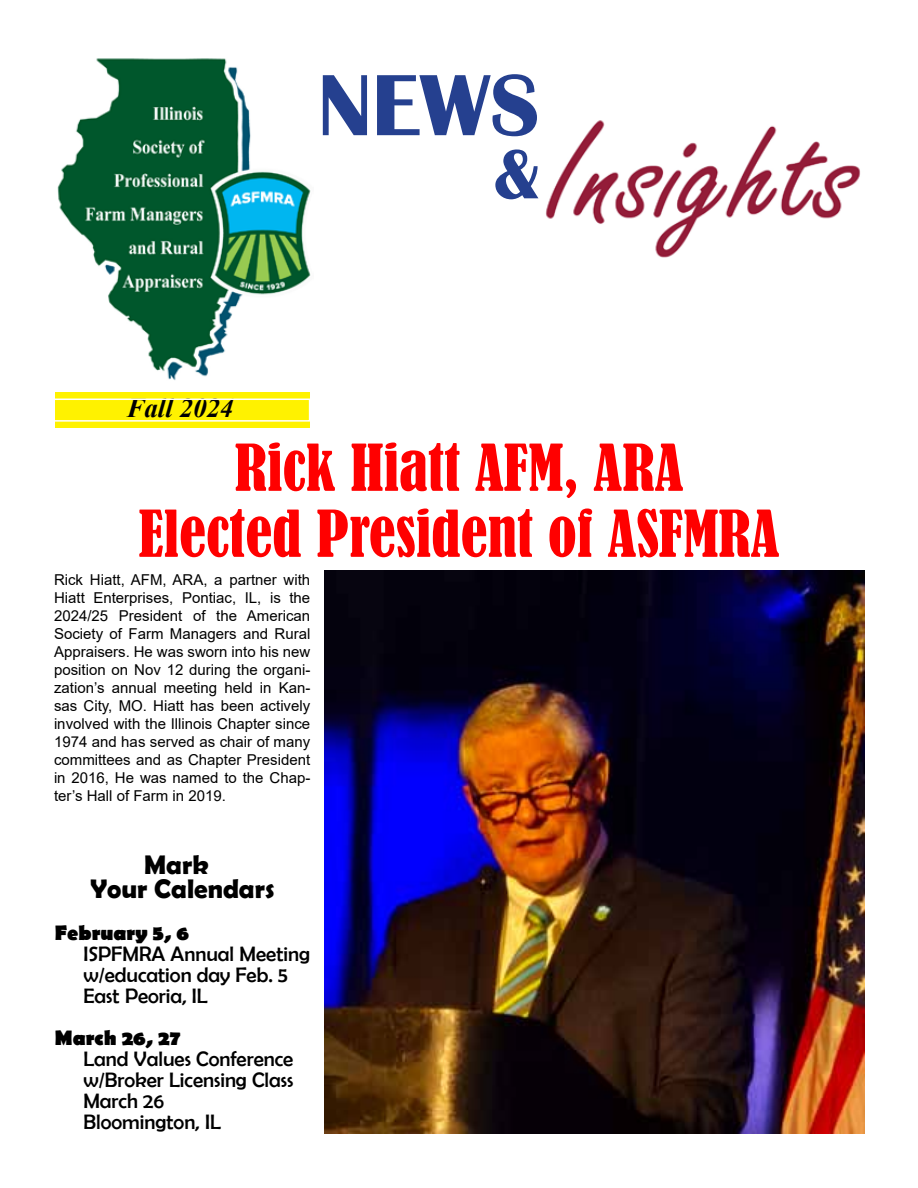
<style>
.page{position:relative;width:918px;height:1188px;background:#fff}
.page>*{position:absolute;margin:0;border:0;box-sizing:border-box;transform-origin:0 0}
.t1{font:700 90px "Britannic";color:#25408f}
.t2{font:700 72px "Britannic";color:#25408f}
.t3{font:condensed 60px/66px "Bernard";color:#f00;text-align:center}
.t4{font:700 27px/24px "Berlin Sans FB Demi";color:#000;text-align:center}
.t5{font:italic 700 27px "Times New Roman";color:#000}
.t6{font:21px/21px "Berlin Sans FB";color:#000}
.t7{font:700 21px "Berlin Sans FB";color:#000}
.t8{font:15px/18px "Arial";color:#000;text-align:justify}
</style>
<div class="page">
<img style="left:57px;top:58px;width:254px;height:322px">
<div style="left:55px;top:392px;width:254px;height:36px;background:#fff200"></div>
<img style="left:545px;top:120px;width:316px;height:138px">
<div style="left:50px;top:399px;width:260px;height:23px;border:2px solid #fff"></div>
<img style="left:325px;top:570px;width:540px;height:564px">
<h1 class="t1" style="left:318px;top:55px;width:223px">NEWS</h1>
<h2 class="t2" style="left:494px;top:134px;width:47px">&amp;</h2>
<h3 class="t5" style="left:126px;top:389px;width:109px">Fall 2024</h3>
<h3 class="t3" style="left:139px;top:436px;width:642px">Rick Hiatt AFM, ARA<br>Elected President of ASFMRA</h3>
<p class="t8" style="left:54px;top:571px;width:258px">Rick Hiatt, AFM, ARA, a partner with Hiatt Enterprises, Pontiac, IL, is the 2024/25 President of the American Society of Farm Managers and Rural Appraisers. He was sworn into his new position on Nov 12 during the organi&shy;zation’s annual meeting held in Kan&shy;sas City, MO. Hiatt has been actively involved with the Illinois Chapter since 1974 and has served as chair of many committees and as Chapter President in 2016, He was named to the Chap&shy;ter’s Hall of Farm in 2019.</p>
<h3 class="t4" style="left:90px;top:853px;width:186px">Mark<br>Your Calendars</h3>
<h3 class="t7" style="left:55px;top:921px;width:136px">February 5, 6</h3>
<h3 class="t6" style="left:83px;top:944px;width:228px">ISPFMRA Annual Meeting w/education day Feb. 5<br>East Peoria, IL</h3>
<h3 class="t7" style="left:55px;top:1026px;width:127px">March 26, 27</h3>
<h3 class="t6" style="left:83px;top:1049px;width:212px">Land Values Conference w/Broker Licensing Class<br>March 26<br>Bloomington, IL</h3>
</div>
